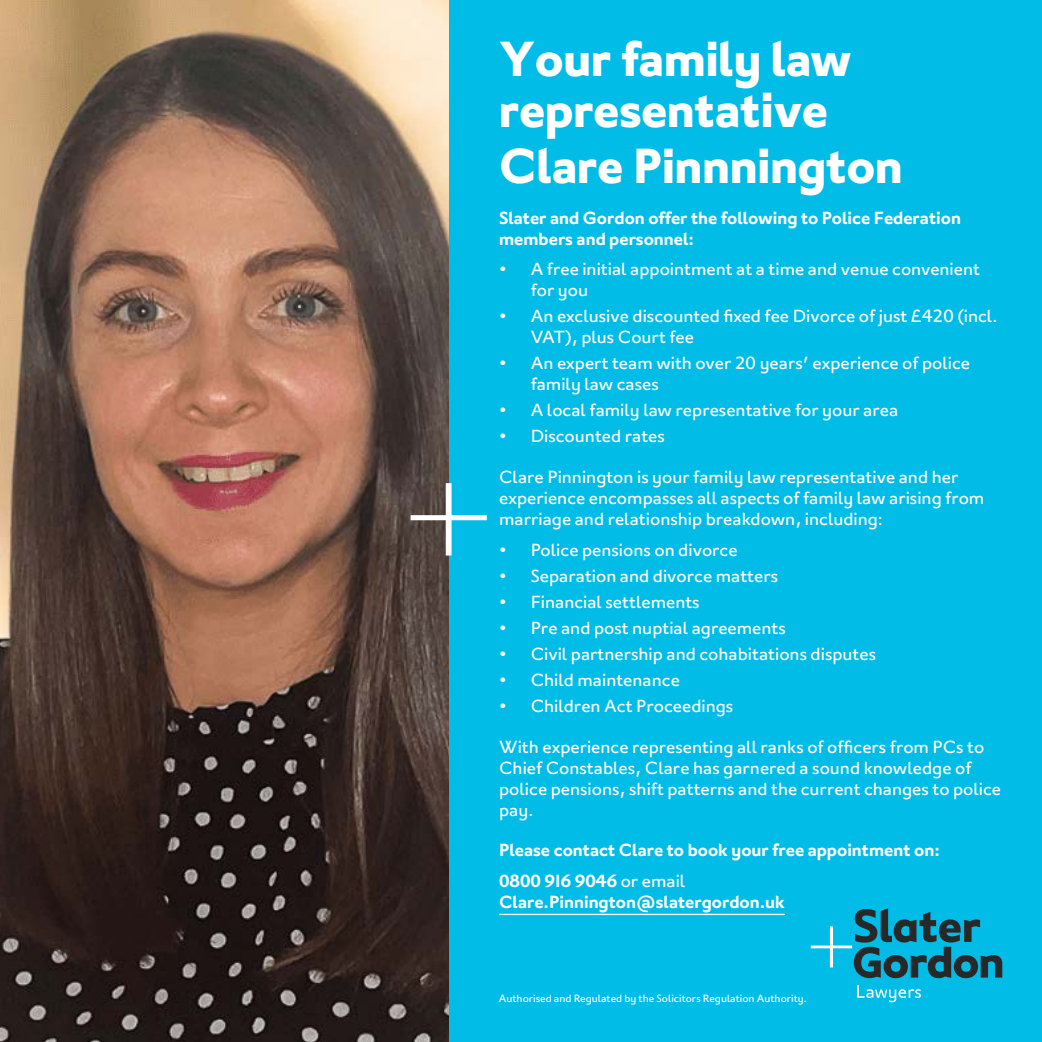
<style>
.page{position:relative;width:1042px;height:1042px;background:#00bce7}
.page>*{position:absolute;margin:0;border:0;box-sizing:border-box;transform-origin:0 0}
.t1{font:700 49px/50.8px "London";color:#fff}
.t2{font:17.5px/21px "London";color:#fff}
.t3{font:600 17.5px/21px "London";color:#fff}
.t4{font:10.5px "London";color:#fff}
.s1{font-weight:400}
</style>
<div class="page">
<img style="left:0;top:0;width:449px;height:1042px">
<hr style="left:499px;top:914px;width:286px;height:1px;background:#fff">
<svg style="left:857px;top:985px;width:64px;height:17px"></svg>
<svg style="left:811px;top:908px;width:191px;height:70px"></svg>
<svg style="left:410px;top:483px;width:77px;height:72px"></svg>
<h1 class="t1" style="left:499px;top:34px;width:354px">Your family law representative</h1>
<h1 class="t1" style="left:499px;top:141px;width:405px">Clare Pinnnington</h1>
<p class="t3" style="left:499px;top:207px;width:463px">Slater and Gordon offer the following to Police Federation members and personnel:</p>
<p class="t2" style="left:531px;top:259px;width:451px;text-indent:-32px">• A free initial appointment at a time and venue convenient for you</p>
<p class="t2" style="left:531px;top:306px;width:468px;text-indent:-32px">• An exclusive discounted fixed fee Divorce of just £420 (incl.<br>VAT), plus Court fee</p>
<p class="t2" style="left:531px;top:352px;width:441px;text-indent:-32px">• An expert team with over 20 years’ experience of police family law cases</p>
<p class="t2" style="left:499px;top:399px;width:401px">• A local family law representative for your area</p>
<p class="t2" style="left:499px;top:425px;width:167px">• Discounted rates</p>
<p class="t2" style="left:499px;top:466px;width:487px">Clare Pinnington is your family law representative and her experience encompasses all aspects of family law arising from marriage and relationship breakdown, including:</p>
<p class="t2" style="left:499px;top:539px;width:240px">• Police pensions on divorce</p>
<p class="t2" style="left:499px;top:565px;width:281px">• Separation and divorce matters</p>
<p class="t2" style="left:499px;top:591px;width:202px">• Financial settlements</p>
<p class="t2" style="left:499px;top:617px;width:288px">• Pre and post nuptial agreements</p>
<p class="t2" style="left:499px;top:643px;width:378px">• Civil partnership and cohabitations disputes</p>
<p class="t2" style="left:499px;top:669px;width:182px">• Child maintenance</p>
<p class="t2" style="left:499px;top:695px;width:236px">• Children Act Proceedings</p>
<p class="t2" style="left:499px;top:736px;width:503px">With experience representing all ranks of officers from PCs to Chief Constables, Clare has garnered a sound knowledge of police pensions, shift patterns and the current changes to police pay.</p>
<p class="t3" style="left:499px;top:835px;width:442px;line-height:31px">Please contact Clare to book your free appointment on:<br>0800 916 9046 <span class="s1">or email</span></p>
<p class="t3" style="left:499px;top:891px;width:287px">Clare.Pinnington@slatergordon.uk</p>
<p class="t4" style="left:499px;top:992px;width:309px">Authorised and Regulated by the Solicitors Regulation Authority.</p>
</div>
